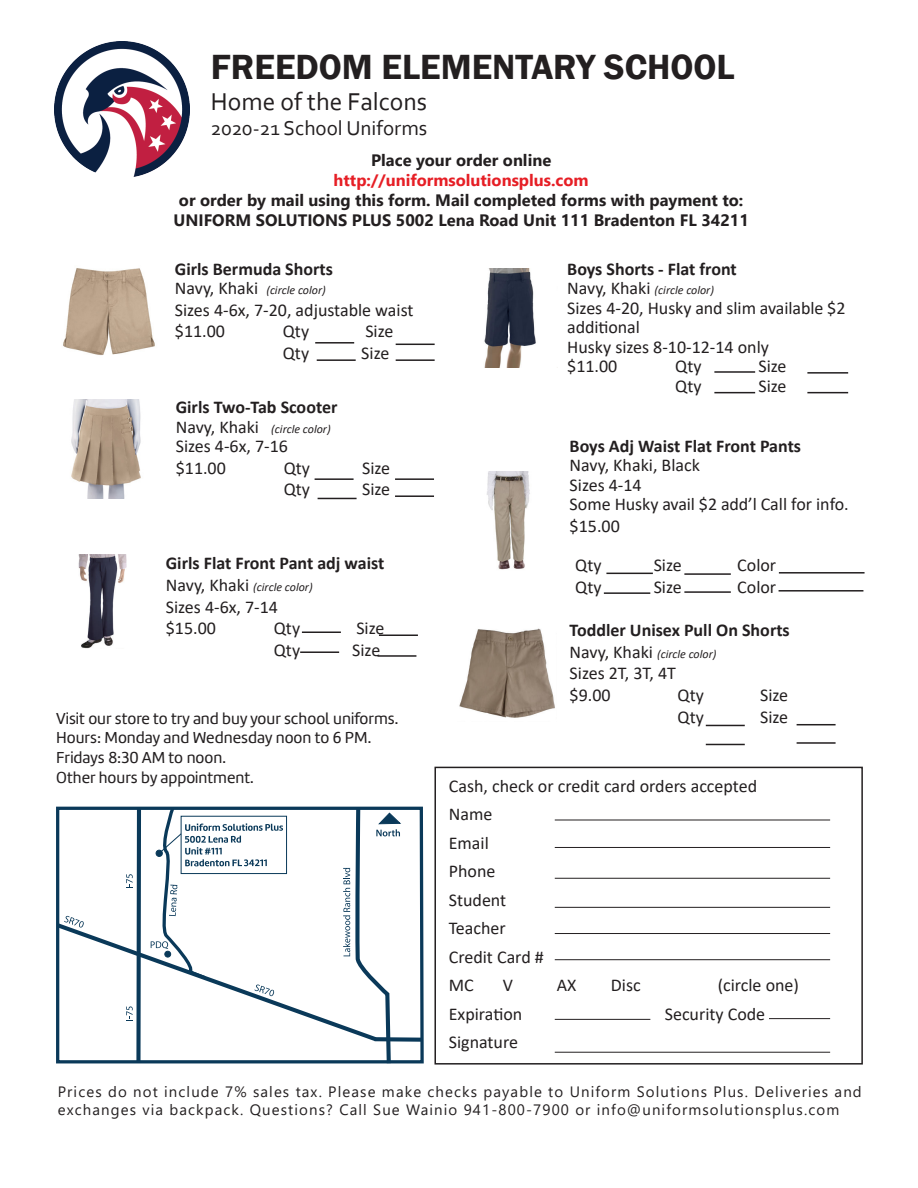
<style>
.page{position:relative;width:918px;height:1188px;background:#fff}
.page>*{position:absolute;margin:0;border:0;box-sizing:border-box;transform-origin:0 0}
.t1{font:600 36px "Franklin Gothic";color:#231f20}
.t2{font:25.5px "Corbel";color:#231f20}
.t3{font:21px "Corbel";color:#231f20}
.t4{font:18px/19.5px "Calibri";color:#231f20}
.t5{font:700 18px "Calibri";color:#231f20}
.t6{font:700 16.5px "Segoe UI";color:#231f20}
.t7{font:16.5px "Melina";color:#231f20}
.t8{font:700 16.5px "Segoe UI";color:#e61e25}
.t9{font:15px/18px "Segoe UI";letter-spacing:.075em;color:#231f20}
.t10{font:italic 12px "Calibri";color:#231f20}
.s1{font-style:normal;font-size:18px}
</style>
<div class="page">
<img style="left:63px;top:268px;width:92px;height:87px">
<img style="left:71px;top:400px;width:70px;height:99px">
<img style="left:484px;top:268px;width:52px;height:99px">
<img style="left:487px;top:471px;width:43px;height:99px">
<hr style="left:300px;top:651px;width:39px;height:2px;background:#231f20">
<hr style="left:379px;top:635px;width:39px;height:1px;background:#231f20">
<hr style="left:807px;top:372px;width:41px;height:2px;background:#231f20">
<hr style="left:714px;top:371px;width:41px;height:2px;background:#231f20">
<hr style="left:714px;top:392px;width:41px;height:1px;background:#231f20">
<hr style="left:807px;top:392px;width:41px;height:1px;background:#231f20">
<hr style="left:302px;top:632px;width:39px;height:1px;background:#231f20">
<hr style="left:377px;top:655px;width:39px;height:2px;background:#231f20">
<hr style="left:315px;top:478px;width:39px;height:2px;background:#231f20">
<hr style="left:395px;top:478px;width:39px;height:2px;background:#231f20">
<hr style="left:395px;top:495px;width:39px;height:2px;background:#231f20">
<hr style="left:318px;top:498px;width:39px;height:1px;background:#231f20">
<hr style="left:396px;top:344px;width:39px;height:1px;background:#231f20">
<hr style="left:315px;top:342px;width:39px;height:2px;background:#231f20">
<hr style="left:317px;top:359px;width:39px;height:2px;background:#231f20">
<hr style="left:396px;top:359px;width:39px;height:2px;background:#231f20">
<img style="left:459px;top:628px;width:96px;height:90px">
<hr style="left:706px;top:744px;width:39px;height:1px;background:#231f20">
<hr style="left:706px;top:725px;width:39px;height:1px;background:#231f20">
<hr style="left:797px;top:742px;width:39px;height:2px;background:#231f20">
<hr style="left:797px;top:724px;width:39px;height:1px;background:#231f20">
<img style="left:78px;top:555px;width:49px;height:94px">
<hr style="left:606px;top:573px;width:47px;height:1px;background:#231f20">
<hr style="left:604px;top:592px;width:46px;height:2px;background:#231f20">
<hr style="left:684px;top:591px;width:47px;height:2px;background:#231f20">
<hr style="left:684px;top:573px;width:47px;height:2px;background:#231f20">
<hr style="left:779px;top:590px;width:84px;height:2px;background:#231f20">
<hr style="left:779px;top:572px;width:86px;height:2px;background:#231f20">
<img style="left:54px;top:41px;width:136px;height:136px">
<hr style="left:555px;top:907px;width:275px;height:1px;background:#231f20">
<hr style="left:555px;top:933px;width:275px;height:1px;background:#231f20">
<hr style="left:555px;top:878px;width:275px;height:1px;background:#231f20">
<hr style="left:555px;top:847px;width:275px;height:1px;background:#231f20">
<hr style="left:555px;top:820px;width:275px;height:1px;background:#231f20">
<hr style="left:555px;top:1052px;width:275px;height:1px;background:#231f20">
<hr style="left:555px;top:1019px;width:95px;height:1px;background:#231f20">
<hr style="left:555px;top:959px;width:275px;height:1px;background:#231f20">
<hr style="left:769px;top:1018px;width:61px;height:1px;background:#231f20">
<div style="left:434px;top:767px;width:429px;height:298px;border:2px solid #231f20"></div>
<svg style="left:56px;top:806px;width:368px;height:258px"></svg>
<p class="t1" style="left:211px;top:45px;width:525px">FREEDOM ELEMENTARY SCHOOL</p>
<p class="t2" style="left:211px;top:86px;width:218px">Home of the Falcons</p>
<p class="t3" style="left:211px;top:115px;width:218px">2020-21 School Uniforms</p>
<p class="t6" style="left:371px;top:145px;width:182px">Place your order online</p>
<p class="t8" style="left:334px;top:165px;width:257px">http://uniformsolutionsplus.com</p>
<p class="t6" style="left:179px;top:185px;width:566px">or order by mail using this form. Mail completed forms with payment to:</p>
<p class="t6" style="left:173px;top:204px;width:577px">UNIFORM SOLUTIONS PLUS 5002 Lena Road Unit 111 Bradenton FL 34211</p>
<p class="t5" style="left:567px;top:256px;width:171px">Boys Shorts - Flat front</p>
<p class="t10" style="left:567px;top:282px;width:148px"><span class="s1">Navy, Khaki</span> (circle color)</p>
<p class="t4" style="left:567px;top:297px;width:280px">Sizes 4-20, Husky and slim available $2 additional</p>
<p class="t4" style="left:567px;top:336px;width:203px">Husky sizes 8-10-12-14 only</p>
<p class="t4" style="left:567px;top:356px;width:52px">$11.00</p>
<p class="t4" style="left:675px;top:356px;width:28px">Qty</p>
<p class="t4" style="left:758px;top:356px;width:30px">Size</p>
<p class="t4" style="left:675px;top:375px;width:28px">Qty</p>
<p class="t4" style="left:758px;top:375px;width:30px">Size</p>
<p class="t5" style="left:175px;top:256px;width:160px">Girls Bermuda Shorts</p>
<p class="t10" style="left:175px;top:282px;width:152px"><span class="s1">Navy, Khaki</span> (circle color)</p>
<p class="t4" style="left:175px;top:299px;width:240px">Sizes 4-6x, 7-20, adjustable waist</p>
<p class="t4" style="left:175px;top:321px;width:52px">$11.00</p>
<p class="t4" style="left:283px;top:321px;width:28px">Qty</p>
<p class="t4" style="left:365px;top:321px;width:30px">Size</p>
<p class="t4" style="left:283px;top:343px;width:28px">Qty</p>
<p class="t4" style="left:361px;top:343px;width:30px">Size</p>
<p class="t5" style="left:176px;top:395px;width:163px">Girls Two-Tab Scooter</p>
<p class="t10" style="left:176px;top:420px;width:156px"><span class="s1">Navy, Khaki</span> (circle color)</p>
<p class="t4" style="left:176px;top:436px;width:114px">Sizes 4-6x, 7-16</p>
<p class="t4" style="left:176px;top:458px;width:52px">$11.00</p>
<p class="t4" style="left:284px;top:458px;width:28px">Qty</p>
<p class="t4" style="left:362px;top:458px;width:30px">Size</p>
<p class="t4" style="left:284px;top:479px;width:28px">Qty</p>
<p class="t4" style="left:362px;top:479px;width:30px">Size</p>
<p class="t5" style="left:166px;top:551px;width:220px">Girls Flat Front Pant adj waist</p>
<p class="t10" style="left:166px;top:579px;width:148px"><span class="s1">Navy, Khaki</span> (circle color)</p>
<p class="t4" style="left:166px;top:596px;width:114px">Sizes 4-6x, 7-14</p>
<p class="t4" style="left:166px;top:618px;width:52px">$15.00</p>
<p class="t4" style="left:274px;top:618px;width:28px">Qty</p>
<p class="t4" style="left:356px;top:618px;width:30px">Size</p>
<p class="t4" style="left:274px;top:640px;width:28px">Qty</p>
<p class="t4" style="left:352px;top:640px;width:30px">Size</p>
<p class="t7" style="left:56px;top:708px;width:344px">Visit our store to try and buy your school uniforms.</p>
<p class="t7" style="left:56px;top:727px;width:317px">Hours: Monday and Wednesday noon to 6 PM.</p>
<p class="t7" style="left:56px;top:747px;width:171px">Fridays 8:30 AM to noon.</p>
<p class="t7" style="left:56px;top:767px;width:199px">Other hours by appointment.</p>
<p class="t5" style="left:570px;top:433px;width:233px">Boys Adj Waist Flat Front Pants</p>
<p class="t4" style="left:570px;top:455px;width:132px">Navy, Khaki, Black</p>
<p class="t4" style="left:570px;top:475px;width:74px">Sizes 4-14</p>
<p class="t4" style="left:570px;top:494px;width:281px">Some Husky avail $2 add’l Call for info.</p>
<p class="t4" style="left:570px;top:516px;width:52px">$15.00</p>
<p class="t4" style="left:575px;top:555px;width:28px">Qty</p>
<p class="t4" style="left:654px;top:555px;width:30px">Size</p>
<p class="t4" style="left:737px;top:555px;width:40px">Color</p>
<p class="t4" style="left:575px;top:577px;width:28px">Qty</p>
<p class="t4" style="left:654px;top:577px;width:30px">Size</p>
<p class="t4" style="left:737px;top:577px;width:40px">Color</p>
<p class="t5" style="left:570px;top:618px;width:222px">Toddler Unisex Pull On Shorts</p>
<p class="t10" style="left:570px;top:646px;width:148px"><span class="s1">Navy, Khaki</span> (circle color)</p>
<p class="t4" style="left:570px;top:662px;width:108px;line-height:21.6px">Sizes 2T, 3T, 4T $9.00</p>
<p class="t4" style="left:678px;top:685px;width:28px">Qty</p>
<p class="t4" style="left:760px;top:685px;width:30px">Size</p>
<p class="t4" style="left:678px;top:706px;width:28px">Qty</p>
<p class="t4" style="left:760px;top:706px;width:30px">Size</p>
<p class="t4" style="left:449px;top:775px;width:310px">Cash, check or credit card orders accepted</p>
<p class="t4" style="left:449px;top:804px;width:45px">Name</p>
<p class="t4" style="left:449px;top:832px;width:42px">Email</p>
<p class="t4" style="left:449px;top:861px;width:48px">Phone</p>
<p class="t4" style="left:449px;top:889px;width:59px">Student</p>
<p class="t4" style="left:449px;top:918px;width:59px">Teacher</p>
<p class="t4" style="left:449px;top:946px;width:97px">Credit Card #</p>
<p class="t4" style="left:449px;top:975px;width:26px">MC</p>
<p class="t4" style="left:503px;top:975px;width:12px">V</p>
<p class="t4" style="left:557px;top:975px;width:21px">AX</p>
<p class="t4" style="left:611px;top:975px;width:31px">Disc</p>
<p class="t4" style="left:718px;top:975px;width:83px">(circle one)</p>
<p class="t4" style="left:449px;top:1003px;width:75px">Expiration</p>
<p class="t4" style="left:665px;top:1003px;width:102px">Security Code</p>
<p class="t4" style="left:449px;top:1032px;width:71px">Signature</p>
<p class="t9" style="left:58px;top:1081px;width:806px">Prices do not include 7% sales tax. Please make checks payable to Uniform Solutions Plus. Deliveries and exchanges via backpack. Questions? Call Sue Wainio 941-800-7900 or info@uniformsolutionsplus.com</p>
</div>
